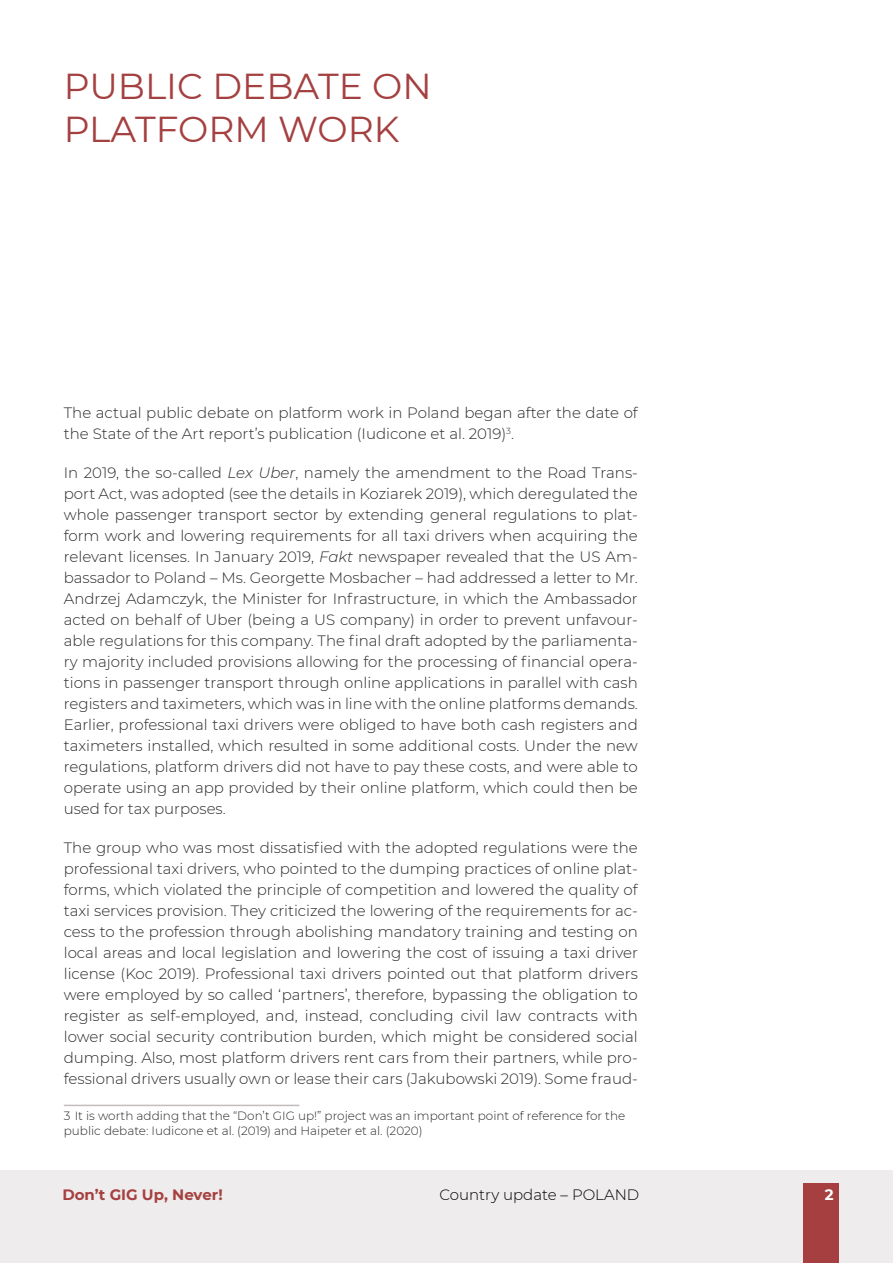
<style>
.page{position:relative;width:893px;height:1263px;background:#fff}
.page>*{position:absolute;margin:0;border:0;box-sizing:border-box;transform-origin:0 0}
.t1{font:36px/43.2px "Montserrat";color:#a54041}
.t2{font:300 15px/21px "Montserrat";color:#282827;text-align:justify}
.t3{font:300 15px "Montserrat";color:#000}
.t4{font:700 15px "Montserrat";color:#a64040}
.t5{font:700 15px "Montserrat";color:#fff}
.t6{font:300 12px/15px "Montserrat";color:#282827}
.s1{font-style:italic}
</style>
<div class="page">
<div style="left:0;top:1170px;width:893px;height:93px;background:#eeecec"></div>
<div style="left:804px;top:1183px;width:35px;height:80px;background:#a64040"></div>
<hr style="left:64px;top:1105px;width:235px;height:1px;background:#c2bdba">
<h1 class="t1" style="left:64px;top:63px;width:369px">PUBLIC DEBATE ON<br>PLATFORM WORK</h1>
<p class="t2" style="left:64px;top:402px;width:576px">The actual public debate on platform work in Poland began after the date of the State of the Art report’s publication (Iudicone et al. 2019)<sup>3</sup>.</p>
<p class="t2" style="left:64px;top:462px;width:576px">In 2019, the so-called <span class="s1">Lex Uber</span>, namely the amendment to the Road Trans&shy;port Act, was adopted (see the details in Koziarek 2019), which deregulated the whole passenger transport sector by extending general regulations to plat&shy;form work and lowering requirements for all taxi drivers when acquiring the relevant licenses. In January 2019, <span class="s1">Fakt</span> newspaper revealed that the US Am&shy;bassador to Poland – Ms. Georgette Mosbacher – had addressed a letter to Mr.<br>Andrzej Adamczyk, the Minister for Infrastructure, in which the Ambassador acted on behalf of Uber (being a US company) in order to prevent unfavour&shy;able regulations for this company. The final draft adopted by the parliamenta&shy;ry majority included provisions allowing for the processing of financial opera&shy;tions in passenger transport through online applications in parallel with cash registers and taximeters, which was in line with the online platforms demands.<br>Earlier, professional taxi drivers were obliged to have both cash registers and taximeters installed, which resulted in some additional costs. Under the new regulations, platform drivers did not have to pay these costs, and were able to operate using an app provided by their online platform, which could then be used for tax purposes.</p>
<p class="t2" style="left:64px;top:837px;width:576px">The group who was most dissatisfied with the adopted regulations were the professional taxi drivers, who pointed to the dumping practices of online plat&shy;forms, which violated the principle of competition and lowered the quality of taxi services provision. They criticized the lowering of the requirements for ac&shy;cess to the profession through abolishing mandatory training and testing on local areas and local legislation and lowering the cost of issuing a taxi driver license (Koc 2019). Professional taxi drivers pointed out that platform drivers were employed by so called ‘partners’, therefore, bypassing the obligation to register as self-employed, and, instead, concluding civil law contracts with lower social security contribution burden, which might be considered social dumping. Also, most platform drivers rent cars from their partners, while pro&shy;fessional drivers usually own or lease their cars (Jakubowski 2019). Some fraud-</p>
<p class="t6" style="left:64px;top:1108px;width:563px">3 It is worth adding that the “Don’t GIG up!” project was an important point of reference for the public debate: Iudicone et al. (2019) and Haipeter et al. (2020)</p>
<p class="t4" style="left:62px;top:1184px;width:162px">Don’t GIG Up, Never!</p>
<p class="t3" style="left:439px;top:1185px;width:201px">Country update – POLAND</p>
<p class="t5" style="left:825px;top:1183px;width:10px">2</p>
</div>
